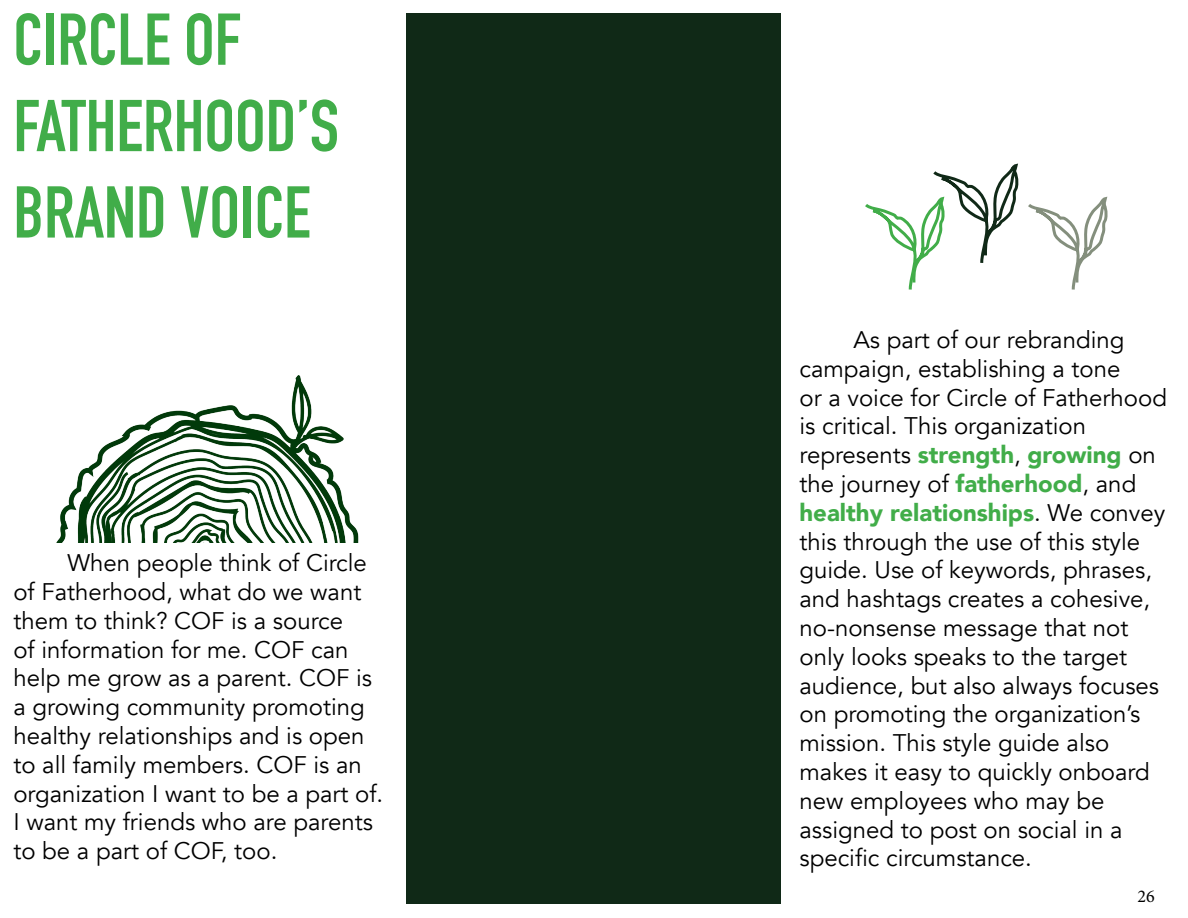
<style>
.page{position:relative;width:1188px;height:918px;background:#fff}
.page>*{position:absolute;margin:0;border:0;box-sizing:border-box;transform-origin:0 0}
.t1{font:700 72px/86.4px "DIN Condensed";color:#41ad49}
.t2{font:24px/28.8px "Avenir";color:#000}
.t3{font:18px "Minion Pro";color:#000}
.s1{font-weight:900;color:#41ad49}
</style>
<div class="page">
<svg style="left:865px;top:163px;width:243px;height:127px"></svg>
<img style="left:56px;top:375px;width:303px;height:168px">
<div style="left:406px;top:14px;width:376px;height:890px;background:#102917"></div>
<h1 class="t1" style="left:13px;top:-4px;width:327px">CIRCLE OF<br>FATHERHOOD’S<br>BRAND VOICE</h1>
<p class="t2" style="left:13px;top:549px;width:371px;text-indent:54px">When people think of Circle of Fatherhood, what do we want them to think? COF is a source<br>of information for me. COF can help me grow as a parent. COF is a growing community promoting healthy relationships and is open to all family members. COF is an organization I want to be a part of.<br>I want my friends who are parents to be a part of COF, too.</p>
<p class="t2" style="left:800px;top:326px;width:369px;text-indent:54px">As part of our rebranding campaign, establishing a tone<br>or a voice for Circle of Fatherhood is critical. This organization represents <span class="s1">strength</span>, <span class="s1">growing</span> on the journey of <span class="s1">fatherhood</span>, and <span class="s1">healthy relationships</span>. We convey this through the use of this style guide. Use of keywords, phrases, and hashtags creates a cohesive, no-nonsense message that not only looks speaks to the target audience, but also always focuses on promoting the organization’s mission. This style guide also makes it easy to quickly onboard new employees who may be assigned to post on social in a specific circumstance.</p>
<p class="t3" style="left:1138px;top:884px;width:19px">26</p>
</div>
